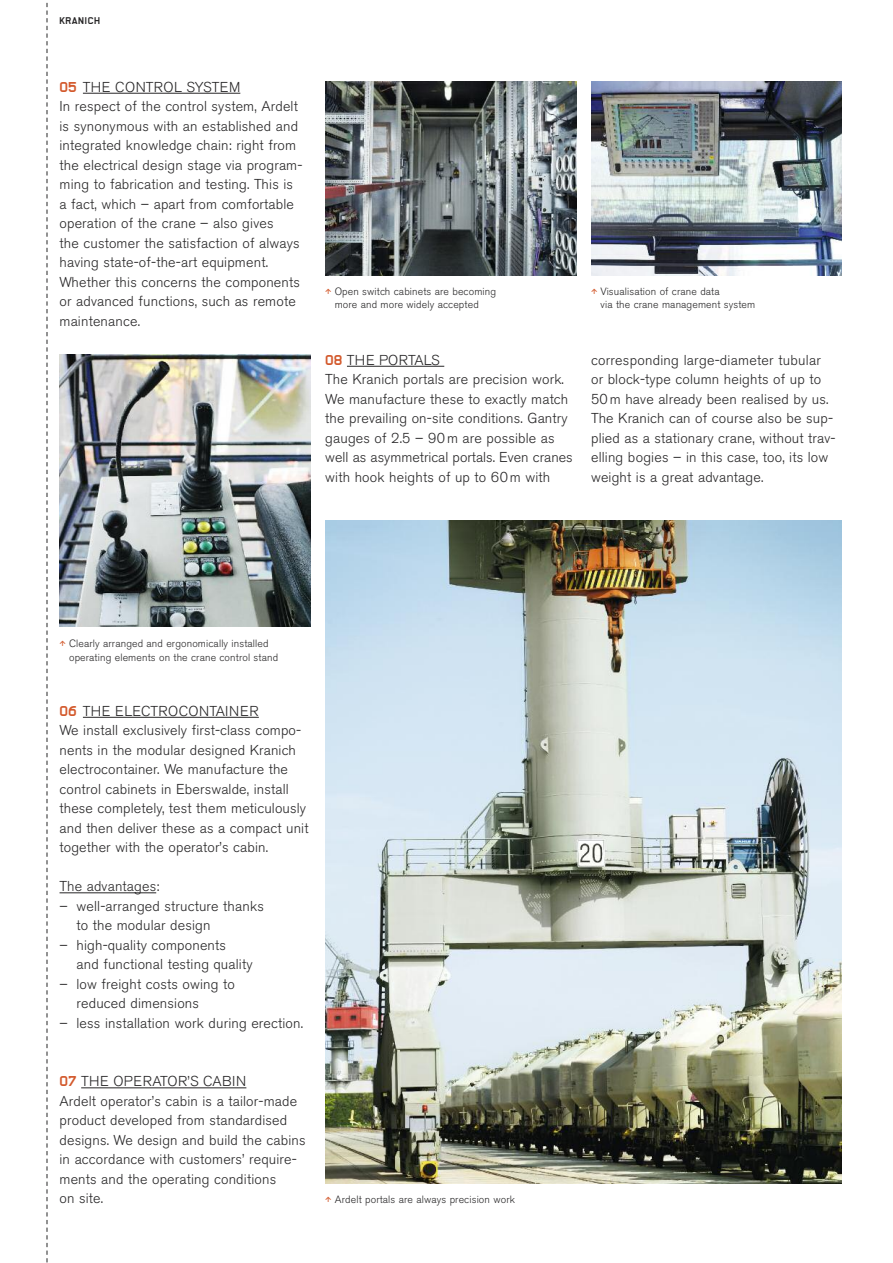
<style>
.page{position:relative;width:893px;height:1263px;background:#fff}
.page>*{position:absolute;margin:0;border:0;box-sizing:border-box;transform-origin:0 0}
.t1{font:300 14.25px/19.5px "Akzidenz Grotesk BE";letter-spacing:.01em;color:#272627}
.t2{font:300 10.5px/13.5px "Akzidenz Grotesk BE";letter-spacing:.01em;color:#272627}
.t3{font:700 9.75px "Kranunion Office";letter-spacing:.06em;color:#272627}
.s1{font-family:"Kranunion Office";font-weight:700;color:#d3592c}
.s2{font-family:"Office Expert";font-weight:400;color:#d3592c}
</style>
<div class="page">
<hr style="left:83px;top:717px;width:176px;height:1px;background:#272627">
<hr style="left:60px;top:892px;width:96px;height:1px;background:#272627">
<hr style="left:81px;top:1087px;width:165px;height:1px;background:#272627">
<hr style="left:347px;top:366px;width:97px;height:1px;background:#272627">
<hr style="left:83px;top:93px;width:157px;height:1px;background:#272627">
<img style="left:60px;top:355px;width:250px;height:272px">
<img style="left:325px;top:82px;width:251px;height:194px">
<img style="left:591px;top:82px;width:251px;height:194px">
<svg style="left:47px;top:3px;width:1px;height:1259px"></svg>
<img style="left:325px;top:521px;width:517px;height:663px">
<p class="t3" style="left:60px;top:15px;width:42px">KRANICH</p>
<p class="t1" style="left:60px;top:78px;width:244px"><span class="s1">05</span> THE CONTROL SYSTEM<br>In respect of the control system, Ardelt is synonymous with an established and integrated knowledge chain: right from the electrical design stage via program&shy;ming to fabrication and testing. This is a fact, which – apart from comfortable operation of the crane – also gives<br>the customer the satisfaction of always having state-of-the-art equipment.<br>Whether this concerns the components or advanced functions, such as remote maintenance.</p>
<p class="t2" style="left:335px;top:285px;width:163px;text-indent:-9px"><span class="s2">O</span> Open switch cabinets are becoming more and more widely accepted</p>
<p class="t1" style="left:325px;top:351px;width:249px"><span class="s1">08</span> THE PORTALS<br>The Kranich portals are precision work.<br>We manufacture these to exactly match the prevailing on-site conditions. Gantry gauges of 2.5 – 90m are possible as well as asymmetrical portals. Even cranes with hook heights of up to 60m with</p>
<p class="t2" style="left:601px;top:285px;width:156px;text-indent:-10px"><span class="s2">O</span> Visualisation of crane data<br>via the crane management system</p>
<p class="t1" style="left:591px;top:351px;width:246px">corresponding large-diameter tubular or block-type column heights of up to 50m have already been realised by us.<br>The Kranich can of course also be sup&shy;plied as a stationary crane, without trav&shy;elling bogies – in this case, too, its low weight is a great advantage.</p>
<p class="t2" style="left:69px;top:637px;width:211px;text-indent:-10px"><span class="s2">O</span> Clearly arranged and ergonomically installed operating elements on the crane control stand</p>
<p class="t1" style="left:60px;top:702px;width:251px"><span class="s1">06</span> THE ELECTROCONTAINER<br>We install exclusively first-class compo&shy;nents in the modular designed Kranich electrocontainer. We manufacture the control cabinets in Eberswalde, install these completely, test them meticulously and then deliver these as a compact unit together with the operator’s cabin.</p>
<p class="t1" style="left:60px;top:878px;width:101px">The advantages:</p>
<p class="t1" style="left:77px;top:897px;width:189px;text-indent:-17px">– well-arranged structure thanks to the modular design</p>
<p class="t1" style="left:77px;top:936px;width:178px;text-indent:-17px">– high-quality components<br>and functional testing quality</p>
<p class="t1" style="left:77px;top:975px;width:160px;text-indent:-17px">– low freight costs owing to reduced dimensions</p>
<p class="t1" style="left:60px;top:1014px;width:245px">– less installation work during erection.</p>
<p class="t1" style="left:60px;top:1073px;width:248px"><span class="s1">07</span> THE OPERATOR’S CABIN<br>Ardelt operator’s cabin is a tailor-made product developed from standardised designs. We design and build the cabins in accordance with customers’ require&shy;ments and the operating conditions<br>on site.</p>
<p class="t2" style="left:325px;top:1194px;width:191px"><span class="s2">O</span> Ardelt portals are always precision work</p>
</div>
